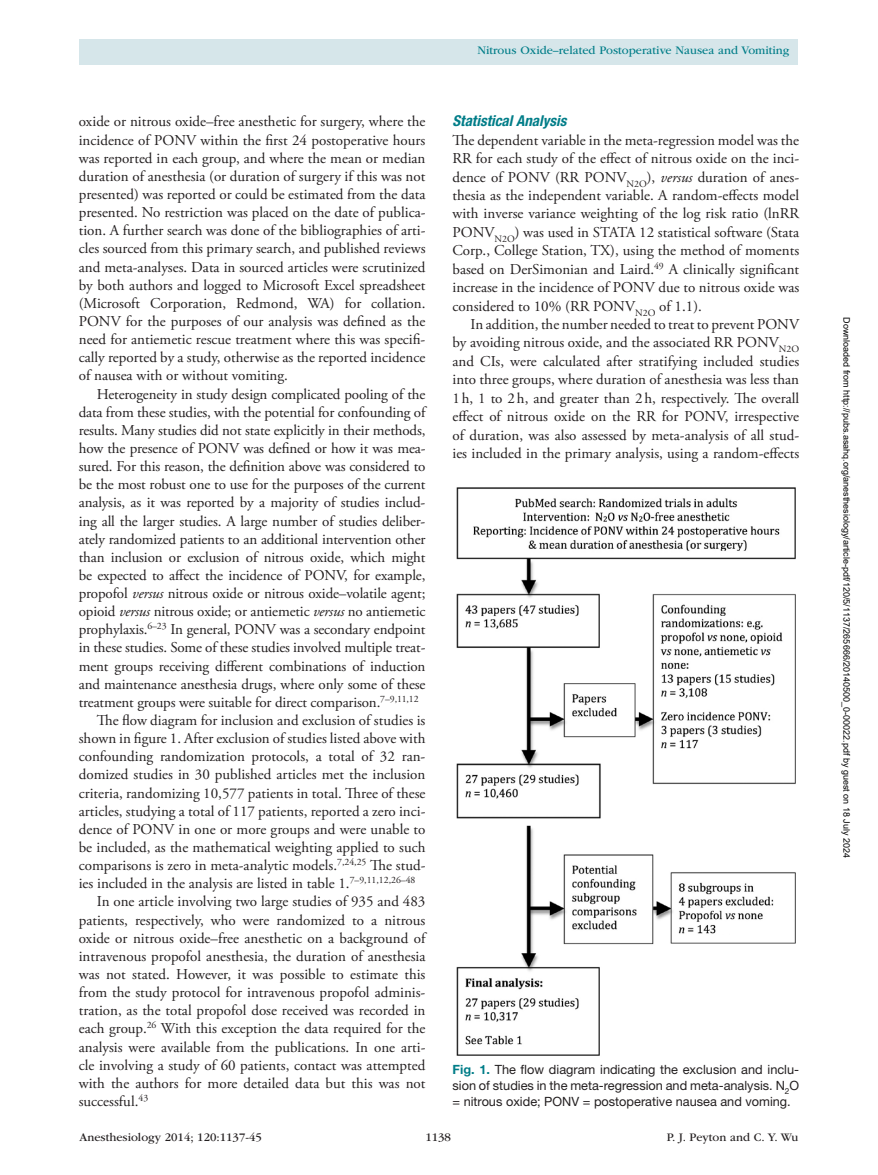
<style>
.page{position:relative;width:878px;height:1175px;background:#fff}
.page>*{position:absolute;margin:0;border:0;box-sizing:border-box;transform-origin:0 0}
.t1{font:15px/18.5px "Adobe Garamond Pro";color:#231f20;text-align:justify}
.t2{font:italic 700 condensed 15px "Helvetica Neue LT Std";color:#007d88}
.t3{font:12.75px/15.8px "Helvetica Neue LT Std";color:#231f20;text-align:justify}
.t4{font:12px "ITC Garamond Std";color:#231f20}
.t5{font:12px "ITC Garamond Std";color:#007d88}
.t6{font:9px "Arial";color:#000}
.s1{font-style:italic}
.s2{font-weight:700;color:#007d88}
</style>
<div class="page">
<div style="left:79px;top:39px;width:718px;height:25px;background:#d6e6ea"></div>
<img style="left:456px;top:487px;width:340px;height:569px">
<p class="t1" style="left:79px;top:113px;width:348px">oxide or nitrous oxide–free anesthetic for surgery, where the incidence of PONV within the first 24 postoperative hours was reported in each group, and where the mean or median duration of anesthesia (or duration of surgery if this was not presented) was reported or could be estimated from the data presented. No restriction was placed on the date of publica&shy;tion. A further search was done of the bibliographies of arti&shy;cles sourced from this primary search, and published reviews and meta-analyses. Data in sourced articles were scrutinized by both authors and logged to Microsoft Excel spreadsheet (Microsoft Corporation, Redmond, WA) for collation.<br>PONV for the purposes of our analysis was defined as the need for antiemetic rescue treatment where this was specifi&shy;cally reported by a study, otherwise as the reported incidence of nausea with or without vomiting.</p>
<p class="t1" style="left:97px;top:385px;width:330px">Heterogeneity in study design complicated pooling of the</p>
<p class="t1" style="left:79px;top:403px;width:348px">data from these studies, with the potential for confounding of</p>
<p class="t1" style="left:79px;top:421px;width:348px">results. Many studies did not state explicitly in their methods,</p>
<p class="t1" style="left:79px;top:439px;width:348px">how the presence of PONV was defined or how it was mea-</p>
<p class="t1" style="left:79px;top:457px;width:348px">sured. For this reason, the definition above was considered to</p>
<p class="t1" style="left:79px;top:476px;width:348px">be the most robust one to use for the purposes of the current</p>
<p class="t1" style="left:79px;top:494px;width:348px">analysis, as it was reported by a majority of studies includ-</p>
<p class="t1" style="left:79px;top:512px;width:348px">ing all the larger studies. A large number of studies deliber-</p>
<p class="t1" style="left:79px;top:530px;width:348px">ately randomized patients to an additional intervention other</p>
<p class="t1" style="left:79px;top:548px;width:348px">than inclusion or exclusion of nitrous oxide, which might</p>
<p class="t1" style="left:79px;top:566px;width:348px">be expected to affect the incidence of PONV, for example,</p>
<p class="t1" style="left:79px;top:584px;width:348px">propofol <span class="s1">versus</span> nitrous oxide or nitrous oxide–volatile agent;</p>
<p class="t1" style="left:79px;top:603px;width:348px">opioid <span class="s1">versus</span> nitrous oxide; or antiemetic <span class="s1">versus</span> no antiemetic</p>
<p class="t1" style="left:79px;top:621px;width:348px">prophylaxis.<sup>6–23</sup> In general, PONV was a secondary endpoint</p>
<p class="t1" style="left:79px;top:639px;width:348px">in these studies. Some of these studies involved multiple treat-</p>
<p class="t1" style="left:79px;top:657px;width:348px">ment groups receiving different combinations of induction</p>
<p class="t1" style="left:79px;top:675px;width:348px">and maintenance anesthesia drugs, where only some of these</p>
<p class="t1" style="left:79px;top:693px;width:341px">treatment groups were suitable for direct comparison.<sup>7–9,11,12</sup></p>
<p class="t1" style="left:97px;top:711px;width:330px">The flow diagram for inclusion and exclusion of studies is</p>
<p class="t1" style="left:79px;top:729px;width:348px">shown in figure 1. After exclusion of studies listed above with</p>
<p class="t1" style="left:79px;top:748px;width:348px">confounding randomization protocols, a total of 32 ran-</p>
<p class="t1" style="left:79px;top:766px;width:348px">domized studies in 30 published articles met the inclusion</p>
<p class="t1" style="left:79px;top:784px;width:348px">criteria, randomizing 10,577 patients in total. Three of these</p>
<p class="t1" style="left:79px;top:802px;width:348px">articles, studying a total of 117 patients, reported a zero inci-</p>
<p class="t1" style="left:79px;top:820px;width:348px">dence of PONV in one or more groups and were unable to</p>
<p class="t1" style="left:79px;top:838px;width:348px">be included, as the mathematical weighting applied to such</p>
<p class="t1" style="left:79px;top:856px;width:348px">comparisons is zero in meta-analytic models.<sup>7,24,25</sup> The stud-</p>
<p class="t1" style="left:79px;top:874px;width:338px">ies included in the analysis are listed in table 1.<sup>7–9,11,12,26–48</sup></p>
<p class="t1" style="left:97px;top:893px;width:330px">In one article involving two large studies of 935 and 483</p>
<p class="t1" style="left:79px;top:911px;width:348px">patients, respectively, who were randomized to a nitrous</p>
<p class="t1" style="left:79px;top:929px;width:348px">oxide or nitrous oxide–free anesthetic on a background of</p>
<p class="t1" style="left:79px;top:947px;width:348px">intravenous propofol anesthesia, the duration of anesthesia</p>
<p class="t1" style="left:79px;top:965px;width:348px">was not stated. However, it was possible to estimate this</p>
<p class="t1" style="left:79px;top:983px;width:348px">from the study protocol for intravenous propofol adminis-</p>
<p class="t1" style="left:79px;top:1001px;width:348px">tration, as the total propofol dose received was recorded in</p>
<p class="t1" style="left:79px;top:1020px;width:348px">each group.<sup>26</sup> With this exception the data required for the</p>
<p class="t1" style="left:79px;top:1038px;width:348px">analysis were available from the publications. In one arti-</p>
<p class="t1" style="left:79px;top:1056px;width:348px">cle involving a study of 60 patients, contact was attempted</p>
<p class="t1" style="left:79px;top:1074px;width:348px">with the authors for more detailed data but this was not</p>
<p class="t1" style="left:79px;top:1092px;width:71px">successful.<sup>43</sup></p>
<p class="t5" style="left:477px;top:44px;width:313px">Nitrous Oxide–related Postoperative Nausea and Vomiting</p>
<p class="t2" style="left:452px;top:112px;width:115px">Statistical Analysis</p>
<p class="t1" style="left:452px;top:131px;width:348px">The dependent variable in the meta-regression model was the RR for each study of the effect of nitrous oxide on the inci&shy;dence of PONV (RR PONV<sub>N2O</sub>), <span class="s1">versus</span> duration of anes&shy;thesia as the independent variable. A random-effects model with inverse variance weighting of the log risk ratio (lnRR PONV<sub>N2O</sub>) was used in STATA 12 statistical software (Stata Corp., College Station, TX), using the method of moments based on DerSimonian and Laird.<sup>49</sup> A clinically significant increase in the incidence of PONV due to nitrous oxide was considered to 10% (RR PONV<sub>N2O</sub> of 1.1).</p>
<p class="t1" style="left:452px;top:315px;width:348px;text-indent:18px">In addition, the number needed to treat to prevent PONV by avoiding nitrous oxide, and the associated RR PONV<sub>N2O </sub>and CIs, were calculated after stratifying included studies into three groups, where duration of anesthesia was less than 1h, 1 to 2h, and greater than 2h, respectively. The overall effect of nitrous oxide on the RR for PONV, irrespective of duration, was also assessed by meta-analysis of all stud&shy;ies included in the primary analysis, using a random-effects</p>
<p class="t3" style="left:452px;top:1061px;width:348px"><span class="s2">Fig. 1.</span> The flow diagram indicating the exclusion and inclu&shy;sion of studies in the meta-regression and meta-analysis. N<sub>2</sub>O = nitrous oxide; PONV = postoperative nausea and voming.</p>
<p class="t4" style="left:80px;top:1130px;width:184px">Anesthesiology 2014; 120:1137-45</p>
<p class="t4" style="left:425px;top:1130px;width:27px">1138</p>
<p class="t4" style="left:666px;top:1130px;width:133px">P. J. Peyton and C. Y. Wu</p>
<p class="t6" style="left:850px;top:317px;width:542px;rotate:90deg">Downloaded from http://pubs.asahq.org/anesthesiology/article-pdf/120/5/1137/265666/20140500_0-00022.pdf by guest on 18 July 2024</p>
</div>
